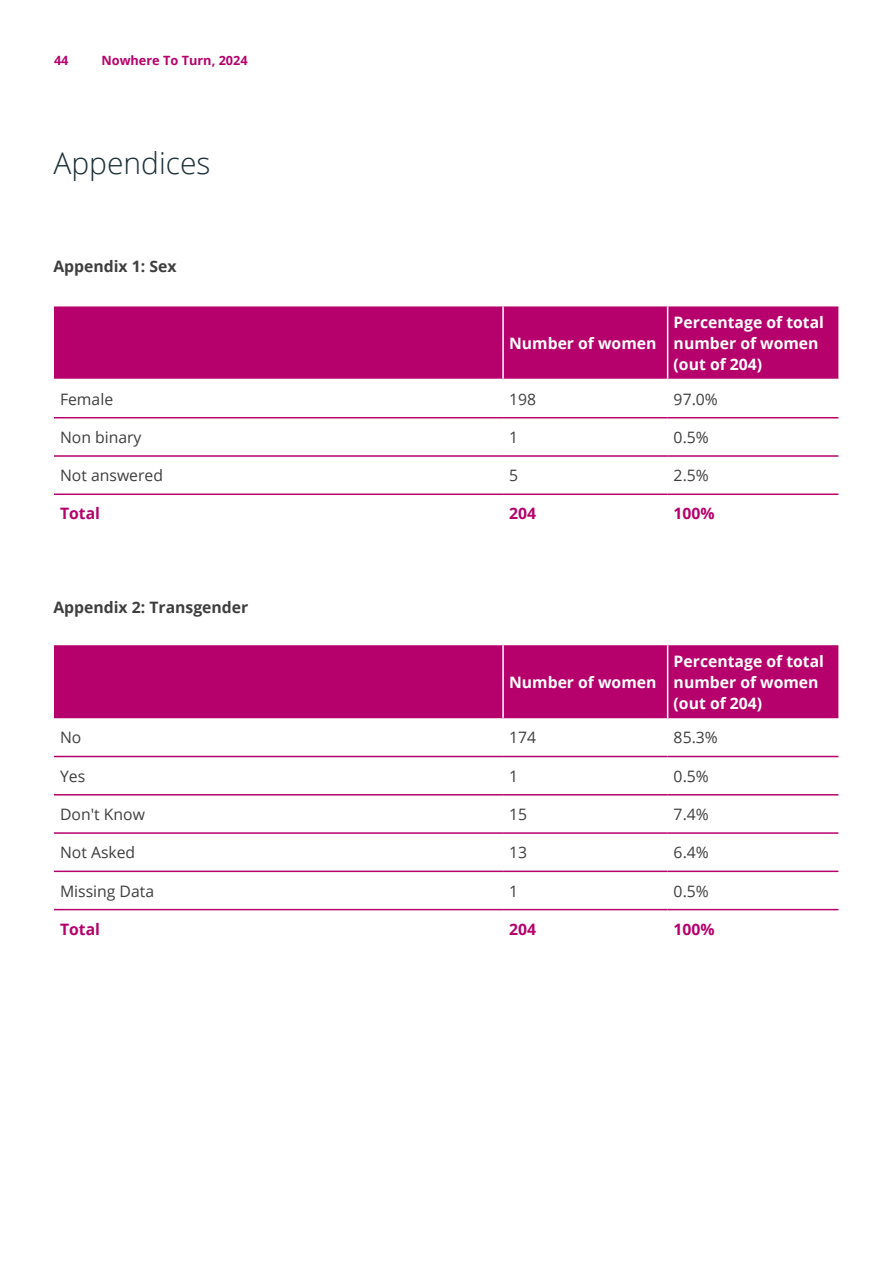
<style>
.page{position:relative;width:893px;height:1263px;background:#fff}
.page>*{position:absolute;margin:0;border:0;box-sizing:border-box;transform-origin:0 0}
.t1{font:300 30px "Open Sans";color:#1c2f37}
.t2{font:15.75px "Open Sans";color:#3e3e3f}
.t3{font:700 15.75px/21px "Open Sans";color:#fff}
.t4{font:700 15.75px "Open Sans";color:#3e3e3f}
.t5{font:700 15.75px "Open Sans";color:#b6006c}
.t6{font:700 12.75px "Open Sans";color:#b6006c}
</style>
<div class="page">
<div style="left:54px;top:306px;width:784px;height:73px;background:#b6006c"></div>
<hr style="left:502px;top:306px;width:2px;height:73px;background:#fff">
<hr style="left:667px;top:306px;width:1px;height:73px;background:#fff">
<hr style="left:54px;top:417px;width:449px;height:1px;background:#b6006c">
<hr style="left:54px;top:455px;width:449px;height:2px;background:#b6006c">
<hr style="left:54px;top:493px;width:449px;height:2px;background:#b6006c">
<hr style="left:503px;top:417px;width:165px;height:1px;background:#b6006c">
<hr style="left:503px;top:455px;width:165px;height:2px;background:#b6006c">
<hr style="left:503px;top:493px;width:165px;height:2px;background:#b6006c">
<hr style="left:668px;top:417px;width:170px;height:1px;background:#b6006c">
<hr style="left:668px;top:455px;width:170px;height:2px;background:#b6006c">
<hr style="left:668px;top:493px;width:170px;height:2px;background:#b6006c">
<div style="left:54px;top:645px;width:784px;height:73px;background:#b6006c"></div>
<hr style="left:54px;top:756px;width:449px;height:1px;background:#b6006c">
<hr style="left:503px;top:756px;width:165px;height:1px;background:#b6006c">
<hr style="left:668px;top:756px;width:170px;height:1px;background:#b6006c">
<hr style="left:54px;top:794px;width:449px;height:1px;background:#b6006c">
<hr style="left:503px;top:794px;width:165px;height:1px;background:#b6006c">
<hr style="left:668px;top:794px;width:170px;height:1px;background:#b6006c">
<hr style="left:54px;top:832px;width:449px;height:2px;background:#b6006c">
<hr style="left:503px;top:832px;width:165px;height:2px;background:#b6006c">
<hr style="left:668px;top:832px;width:170px;height:2px;background:#b6006c">
<hr style="left:54px;top:870px;width:449px;height:2px;background:#b6006c">
<hr style="left:503px;top:870px;width:165px;height:2px;background:#b6006c">
<hr style="left:668px;top:870px;width:170px;height:2px;background:#b6006c">
<hr style="left:54px;top:909px;width:449px;height:1px;background:#b6006c">
<hr style="left:503px;top:909px;width:165px;height:1px;background:#b6006c">
<hr style="left:668px;top:909px;width:170px;height:1px;background:#b6006c">
<hr style="left:667px;top:645px;width:1px;height:73px;background:#fff">
<hr style="left:502px;top:645px;width:2px;height:73px;background:#fff">
<p class="t6" style="left:54px;top:55px;width:16px">44</p>
<p class="t6" style="left:101px;top:55px;width:148px">Nowhere To Turn, 2024</p>
<h1 class="t1" style="left:53px;top:151px;width:159px">Appendices</h1>
<p class="t4" style="left:53px;top:260px;width:125px">Appendix 1: Sex</p>
<p class="t3" style="left:509px;top:334px;width:149px">Number of women</p>
<p class="t3" style="left:674px;top:313px;width:152px">Percentage of total number of women (out of 204)</p>
<p class="t2" style="left:60px;top:393px;width:55px">Female</p>
<p class="t2" style="left:509px;top:388px;width:29px">198</p>
<p class="t2" style="left:674px;top:388px;width:46px">97.0%</p>
<p class="t2" style="left:60px;top:431px;width:83px">Non binary</p>
<p class="t2" style="left:509px;top:431px;width:11px">1</p>
<p class="t2" style="left:674px;top:431px;width:37px">0.5%</p>
<p class="t2" style="left:60px;top:469px;width:104px">Not answered</p>
<p class="t2" style="left:509px;top:469px;width:11px">5</p>
<p class="t2" style="left:674px;top:469px;width:37px">2.5%</p>
<p class="t5" style="left:60px;top:507px;width:42px">Total</p>
<p class="t5" style="left:509px;top:507px;width:28px">204</p>
<p class="t5" style="left:674px;top:507px;width:43px">100%</p>
<p class="t4" style="left:53px;top:601px;width:196px">Appendix 2: Transgender</p>
<p class="t3" style="left:509px;top:673px;width:149px">Number of women</p>
<p class="t3" style="left:674px;top:652px;width:152px">Percentage of total number of women (out of 204)</p>
<p class="t2" style="left:60px;top:731px;width:23px">No</p>
<p class="t2" style="left:509px;top:731px;width:29px">174</p>
<p class="t2" style="left:674px;top:731px;width:46px">85.3%</p>
<p class="t2" style="left:60px;top:770px;width:27px">Yes</p>
<p class="t2" style="left:509px;top:770px;width:11px">1</p>
<p class="t2" style="left:674px;top:770px;width:37px">0.5%</p>
<p class="t2" style="left:60px;top:803px;width:86px">Don't Know</p>
<p class="t2" style="left:509px;top:808px;width:20px">15</p>
<p class="t2" style="left:674px;top:808px;width:37px">7.4%</p>
<p class="t2" style="left:60px;top:846px;width:77px">Not Asked</p>
<p class="t2" style="left:509px;top:846px;width:20px">13</p>
<p class="t2" style="left:674px;top:846px;width:37px">6.4%</p>
<p class="t2" style="left:60px;top:884px;width:96px">Missing Data</p>
<p class="t2" style="left:509px;top:884px;width:11px">1</p>
<p class="t2" style="left:674px;top:884px;width:37px">0.5%</p>
<p class="t5" style="left:60px;top:923px;width:42px">Total</p>
<p class="t5" style="left:509px;top:923px;width:28px">204</p>
<p class="t5" style="left:674px;top:923px;width:43px">100%</p>
</div>
